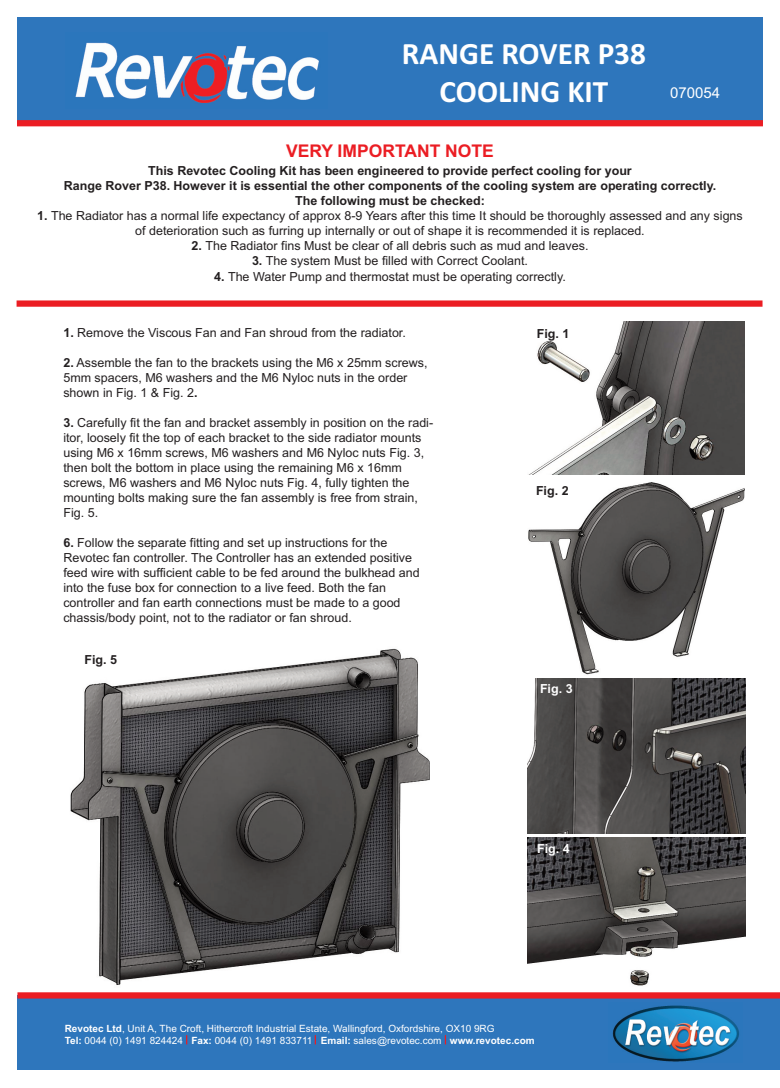
<style>
.page{position:relative;width:780px;height:1088px;background:#fff}
.page>*{position:absolute;margin:0;border:0;box-sizing:border-box;transform-origin:0 0}
.t1{font:700 31.25px/37.5px "Calibri";color:#fff;text-align:center}
.t2{font:700 17.5px "Arial";color:#eb1d23}
.t3{font:15px "Arial";color:#fff}
.t4{font:12.5px/15px "Arial";color:#231f20}
.t5{font:700 12.5px/15px "Arial";color:#231f20;text-align:center}
.t6{font:700 12.5px "Arial";color:#fff}
.t7{font:10px/12px "Arial";color:#fff}
.s1{font-weight:700}
</style>
<div class="page">
<div style="left:17px;top:17px;width:745px;height:106px;background:#2e76bc"></div>
<div style="left:17px;top:995px;width:763px;height:74px;background:#2e76bc"></div>
<div style="left:17px;top:120px;width:746px;height:6px;background:#eb1d23"></div>
<div style="left:17px;top:992px;width:763px;height:6px;background:#eb1d23"></div>
<img style="left:75px;top:42px;width:244px;height:61px">
<img style="left:612px;top:1005px;width:127px;height:57px">
<div style="left:17px;top:300px;width:745px;height:7px;background:#eb1d23"></div>
<img style="left:530px;top:322px;width:214px;height:152px">
<img style="left:528px;top:482px;width:216px;height:193px">
<img style="left:528px;top:679px;width:217px;height:154px">
<img style="left:528px;top:838px;width:217px;height:148px">
<img style="left:70px;top:648px;width:360px;height:337px">
<h1 class="t1" style="left:402px;top:35px;width:245px">RANGE ROVER P38<br>COOLING KIT</h1>
<p class="t3" style="left:670px;top:84px;width:52px">070054</p>
<h2 class="t2" style="left:286px;top:141px;width:209px">VERY IMPORTANT NOTE</h2>
<p class="t5" style="left:64px;top:163px;width:654px">This Revotec Cooling Kit has been engineered to provide perfect cooling for your<br>Range Rover P38. However it is essential the other components of the cooling system are operating correctly.<br>The following must be checked:</p>
<p class="t4" style="left:37px;top:208px;width:707px;text-align:center"><span class="s1">1.</span> The Radiator has a normal life expectancy of approx 8-9 Years after this time It should be thoroughly assessed and any signs of deterioration such as furring up internally or out of shape it is recommended it is replaced.</p>
<p class="t4" style="left:191px;top:238px;width:398px"><span class="s1">2.</span> The Radiator fins Must be clear of all debris such as mud and leaves.</p>
<p class="t4" style="left:252px;top:253px;width:277px"><span class="s1">3.</span> The system Must be filled with Correct Coolant.</p>
<p class="t4" style="left:214px;top:270px;width:353px"><span class="s1">4.</span> The Water Pump and thermostat must be operating correctly.</p>
<p class="t4" style="left:63px;top:325px;width:344px"><span class="s1">1.</span> Remove the Viscous Fan and Fan shroud from the radiator.</p>
<p class="t4" style="left:63px;top:355px;width:366px"><span class="s1">2.</span> Assemble the fan to the brackets using the M6 x 25mm screws,<br>5mm spacers, M6 washers and the M6 Nyloc nuts in the order shown in Fig. 1 &amp; Fig. 2<span class="s1">.</span></p>
<p class="t4" style="left:63px;top:415px;width:371px"><span class="s1">3.</span> Carefully fit the fan and bracket assembly in position on the radi&shy;itor, loosely fit the top of each bracket to the side radiator mounts using M6 x 16mm screws, M6 washers and M6 Nyloc nuts Fig. 3, then bolt the bottom in place using the remaining M6 x 16mm screws, M6 washers and M6 Nyloc nuts Fig. 4, fully tighten the mounting bolts making sure the fan assembly is free from strain, Fig. 5.</p>
<p class="t4" style="left:63px;top:535px;width:358px"><span class="s1">6.</span> Follow the separate fitting and set up instructions for the Revotec fan controller. The Controller has an extended positive feed wire with sufficient cable to be fed around the bulkhead and into the fuse box for connection to a live feed. Both the fan controller and fan earth connections must be made to a good chassis/body point, not to the radiator or fan shroud.</p>
<p class="t5" style="left:84px;top:652px;width:34px">Fig. 5</p>
<p class="t5" style="left:536px;top:326px;width:34px">Fig. 1</p>
<p class="t5" style="left:536px;top:483px;width:34px">Fig. 2</p>
<p class="t6" style="left:540px;top:681px;width:34px">Fig. 3</p>
<p class="t6" style="left:537px;top:841px;width:34px">Fig. 4</p>
<p class="t7" style="left:65px;top:1022px;width:471px"><span class="s1">Revotec Ltd</span>, Unit A, The Croft, Hithercroft Industrial Estate, Wallingford, Oxfordshire, OX10 9RG<br><span class="s1">Tel:</span> 0044 (0) 1491 824424 <span class="s1">Fax:</span> 0044 (0) 1491 833711 <span class="s1">Email:</span> sales@revotec.com <span class="s1">www.revotec.com</span></p>
</div>
